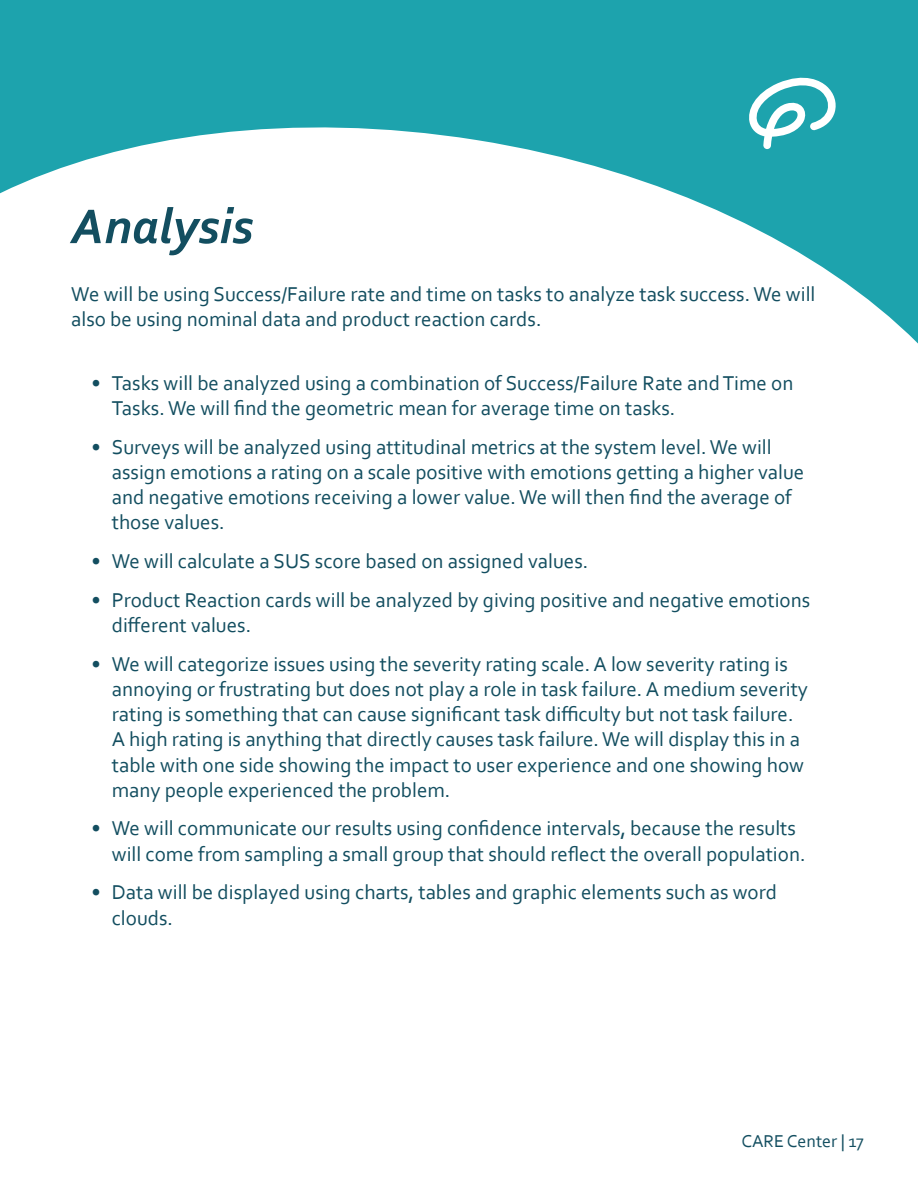
<style>
.page{position:relative;width:918px;height:1188px;background:#fff}
.page>*{position:absolute;margin:0;border:0;box-sizing:border-box;transform-origin:0 0}
.t1{font:italic 700 51px "Corbel";color:#134e60}
.t2{font:21px/25.2px "Corbel";color:#134e60}
.t3{font:18px "Corbel";color:#134e60}
</style>
<div class="page">
<svg style="left:0;top:0;width:918px;height:344px;fill:#1da3ad"></svg>
<svg style="left:749px;top:78px;width:87px;height:71px"></svg>
<h2 class="t1" style="left:71px;top:195px;width:183px">Analysis</h2>
<p class="t2" style="left:71px;top:281px;width:746px">We will be using Success/Failure rate and time on tasks to analyze task success. We will also be using nominal data and product reaction cards.</p>
<p class="t2" style="left:112px;top:370px;width:683px;text-indent:-20px">• Tasks will be analyzed using a combination of Success/Failure Rate and Time on<br>Tasks. We will find the geometric mean for average time on tasks.</p>
<p class="t2" style="left:112px;top:434px;width:694px;text-indent:-20px">• Surveys will be analyzed using attitudinal metrics at the system level. We will assign emotions a rating on a scale positive with emotions getting a higher value and negative emotions receiving a lower value. We will then find the average of those values.</p>
<p class="t2" style="left:92px;top:548px;width:498px">• We will calculate a SUS score based on assigned values.</p>
<p class="t2" style="left:112px;top:587px;width:700px;text-indent:-20px">• Product Reaction cards will be analyzed by giving positive and negative emotions different values.</p>
<p class="t2" style="left:112px;top:651px;width:698px;text-indent:-20px">• We will categorize issues using the severity rating scale. A low severity rating is annoying or frustrating but does not play a role in task failure. A medium severity rating is something that can cause significant task difficulty but not task failure.<br>A high rating is anything that directly causes task failure. We will display this in a table with one side showing the impact to user experience and one showing how many people experienced the problem.</p>
<p class="t2" style="left:112px;top:815px;width:695px;text-indent:-20px">• We will communicate our results using confidence intervals, because the results will come from sampling a small group that should reflect the overall population.</p>
<p class="t2" style="left:112px;top:879px;width:667px;text-indent:-20px">• Data will be displayed using charts, tables and graphic elements such as word clouds.</p>
<p class="t3" style="left:741px;top:1130px;width:124px">CARE Center | 17</p>
</div>
